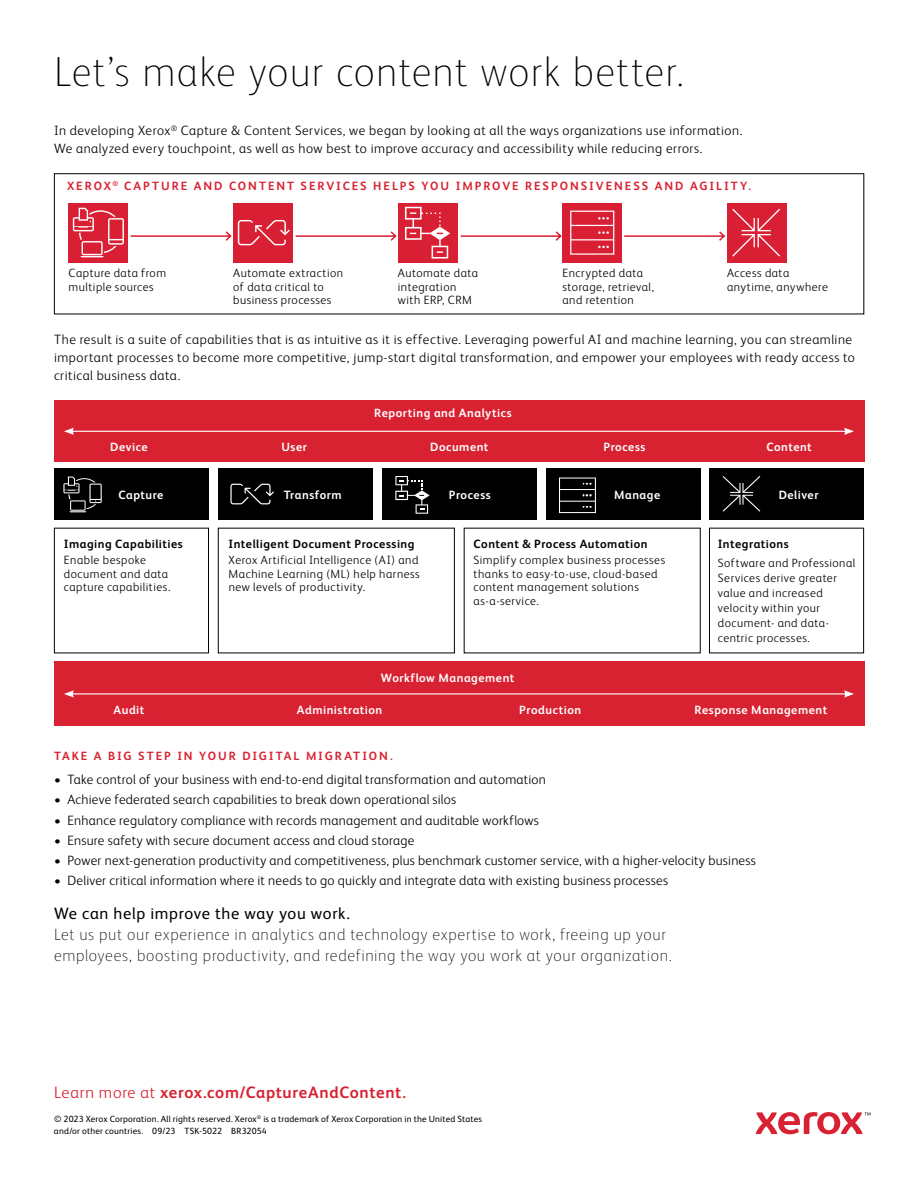
<style>
.page{position:relative;width:918px;height:1188px;background:#fff}
.page>*{position:absolute;margin:0;border:0;box-sizing:border-box;transform-origin:0 0}
.t1{font:100 42px "Xerox Sans";letter-spacing:.025em;color:#000}
.t2{font:100 16.5px/21px "Xerox Sans";letter-spacing:.04em;color:#000}
.t3{font:700 16.5px "Xerox Sans";letter-spacing:.035em;color:#d82231}
.t4{font:16.5px "Xerox Sans";letter-spacing:.04em;color:#000}
.t5{font:300 13.5px/18px "Xerox Sans";letter-spacing:.025em;color:#000}
.t6{font:300 12px/13.5px "Xerox Sans";letter-spacing:.045em;color:#000}
.t7{font:700 12px "Xerox Sans";letter-spacing:.045em;color:#fff}
.t8{font:700 12px "Xerox Sans";letter-spacing:.165em;color:#d82231}
.t9{font:700 12px "Xerox Sans";letter-spacing:.04em;color:#000}
.t10{font:9px/12px "Xerox Sans";letter-spacing:.02em;color:#000}
.s1{font-weight:300}
</style>
<div class="page">
<svg style="left:756px;top:1112px;width:114px;height:22px"></svg>
<div style="left:54px;top:469px;width:155px;height:51px;background:#000"></div>
<div style="left:218px;top:469px;width:155px;height:51px;background:#000"></div>
<div style="left:382px;top:469px;width:155px;height:51px;background:#000"></div>
<div style="left:546px;top:469px;width:155px;height:51px;background:#000"></div>
<div style="left:709px;top:469px;width:155px;height:51px;background:#000"></div>
<svg style="left:63px;top:477px;width:39px;height:35px"></svg>
<svg style="left:230px;top:484px;width:44px;height:20px"></svg>
<svg style="left:395px;top:476px;width:35px;height:38px"></svg>
<svg style="left:559px;top:478px;width:37px;height:35px"></svg>
<svg style="left:723px;top:476px;width:37px;height:36px"></svg>
<div style="left:54px;top:528px;width:155px;height:125px;border:1px solid #000"></div>
<div style="left:218px;top:528px;width:237px;height:125px;border:1px solid #000"></div>
<div style="left:709px;top:528px;width:155px;height:125px;border:1px solid #000"></div>
<div style="left:54px;top:400px;width:810px;height:62px;background:#d82231"></div>
<hr style="left:72px;top:431px;width:774px;height:1px;background:#fff">
<svg style="left:64px;top:428px;width:10px;height:7px"></svg>
<svg style="left:844px;top:428px;width:10px;height:7px"></svg>
<div style="left:54px;top:662px;width:810px;height:64px;background:#d82231"></div>
<hr style="left:72px;top:693px;width:774px;height:1px;background:#fff">
<svg style="left:64px;top:690px;width:10px;height:8px"></svg>
<svg style="left:844px;top:690px;width:10px;height:8px"></svg>
<div style="left:54px;top:173px;width:810px;height:141px;border:1px solid #000"></div>
<svg style="left:460px;top:230px;width:103px;height:12px"></svg>
<svg style="left:624px;top:231px;width:102px;height:10px"></svg>
<div style="left:69px;top:203px;width:59px;height:59px;background:#d91f34"></div>
<div style="left:233px;top:203px;width:60px;height:59px;background:#d91f34"></div>
<svg style="left:73px;top:208px;width:324px;height:49px"></svg>
<div style="left:398px;top:203px;width:59px;height:59px;background:#d91f34"></div>
<svg style="left:405px;top:207px;width:45px;height:52px"></svg>
<div style="left:563px;top:203px;width:59px;height:59px;background:#d91f34"></div>
<svg style="left:570px;top:211px;width:44px;height:44px"></svg>
<div style="left:727px;top:203px;width:60px;height:59px;background:#d91f34"></div>
<svg style="left:732px;top:209px;width:48px;height:48px"></svg>
<h1 class="t1" style="left:54px;top:45px;width:632px">Let’s make your content work better.</h1>
<p class="t5" style="left:54px;top:121px;width:690px">In developing Xerox<sup>®</sup> Capture &amp; Content Services, we began by looking at all the ways organizations use information.<br>We analyzed every touchpoint, as well as how best to improve accuracy and accessibility while reducing errors.</p>
<p class="t8" style="left:67px;top:178px;width:686px">XEROX<sup>®</sup> CAPTURE AND CONTENT SERVICES HELPS YOU IMPROVE RESPONSIVENESS AND AGILITY.</p>
<p class="t6" style="left:69px;top:266px;width:99px">Capture data from multiple sources</p>
<p class="t6" style="left:233px;top:266px;width:111px">Automate extraction of data critical to business processes</p>
<p class="t6" style="left:398px;top:266px;width:82px">Automate data integration with ERP, CRM</p>
<p class="t6" style="left:563px;top:266px;width:93px">Encrypted data storage, retrieval, and retention</p>
<p class="t6" style="left:727px;top:266px;width:102px">Access data anytime, anywhere</p>
<p class="t5" style="left:54px;top:330px;width:803px">The result is a suite of capabilities that is as intuitive as it is effective. Leveraging powerful AI and machine learning, you can streamline important processes to become more competitive, jump-start digital transformation, and empower your employees with ready access to critical business data.</p>
<p class="t7" style="left:374px;top:405px;width:139px">Reporting and Analytics</p>
<p class="t7" style="left:110px;top:439px;width:39px">Device</p>
<p class="t7" style="left:281px;top:439px;width:27px">User</p>
<p class="t7" style="left:430px;top:439px;width:60px">Document</p>
<p class="t7" style="left:604px;top:439px;width:43px">Process</p>
<p class="t7" style="left:767px;top:439px;width:47px">Content</p>
<p class="t7" style="left:119px;top:487px;width:46px">Capture</p>
<p class="t7" style="left:284px;top:487px;width:60px">Transform</p>
<p class="t7" style="left:449px;top:487px;width:43px">Process</p>
<p class="t7" style="left:614px;top:487px;width:48px">Manage</p>
<p class="t7" style="left:779px;top:487px;width:41px">Deliver</p>
<p class="t9" style="left:64px;top:535px;width:120px">Imaging Capabilities</p>
<p class="t6" style="left:64px;top:553px;width:108px">Enable bespoke document and data capture capabilities.</p>
<p class="t9" style="left:229px;top:535px;width:187px">Intelligent Document Processing</p>
<p class="t6" style="left:229px;top:553px;width:193px;text-align:justify">Xerox Artificial Intelligence (AI) and Machine Learning (ML) help harness new levels of productivity.</p>
<p class="t9" style="left:474px;top:535px;width:176px">Content &amp; Process Automation</p>
<p class="t6" style="left:474px;top:553px;width:193px">Simplify complex business processes thanks to easy-to-use, cloud-based content management solutions as-a-service.</p>
<p class="t9" style="left:718px;top:535px;width:72px">Integrations</p>
<p class="t6" style="left:718px;top:555px;width:139px;line-height:15px">Software and Professional<br>Services derive greater value and increased velocity within your document- and data&shy;centric processes.</p>
<p class="t7" style="left:381px;top:670px;width:135px">Workflow Management</p>
<p class="t7" style="left:114px;top:702px;width:32px">Audit</p>
<p class="t7" style="left:297px;top:702px;width:87px">Administration</p>
<p class="t7" style="left:519px;top:702px;width:63px">Production</p>
<p class="t7" style="left:695px;top:702px;width:134px">Response Management</p>
<p class="t8" style="left:54px;top:747px;width:340px">TAKE A BIG STEP IN YOUR DIGITAL MIGRATION.</p>
<p class="t5" style="left:54px;top:770px;width:494px">• Take control of your business with end-to-end digital transformation and automation</p>
<p class="t5" style="left:54px;top:790px;width:404px">• Achieve federated search capabilities to break down operational silos</p>
<p class="t5" style="left:54px;top:810px;width:486px">• Enhance regulatory compliance with records management and auditable workflows</p>
<p class="t5" style="left:54px;top:830px;width:362px">• Ensure safety with secure document access and cloud storage</p>
<p class="t5" style="left:54px;top:851px;width:704px">• Power next-generation productivity and competitiveness, plus benchmark customer service, with a higher-velocity business</p>
<p class="t5" style="left:54px;top:871px;width:616px">• Deliver critical information where it needs to go quickly and integrate data with existing business processes</p>
<p class="t4" style="left:54px;top:902px;width:297px">We can help improve the way you work.</p>
<p class="t2" style="left:54px;top:923px;width:619px">Let us put our experience in analytics and technology expertise to work, freeing up your employees, boosting productivity, and redefining the way you work at your organization.</p>
<p class="t3" style="left:54px;top:1081px;width:354px"><span class="s1">Learn more at</span> xerox.com/CaptureAndContent.</p>
<p class="t10" style="left:54px;top:1112px;width:429px">© 2023 Xerox Corporation. All rights reserved. Xerox<sup>®</sup> is a trademark of Xerox Corporation in the United States and/or other countries. 09/23 TSK-5022 BR32054</p>
</div>
